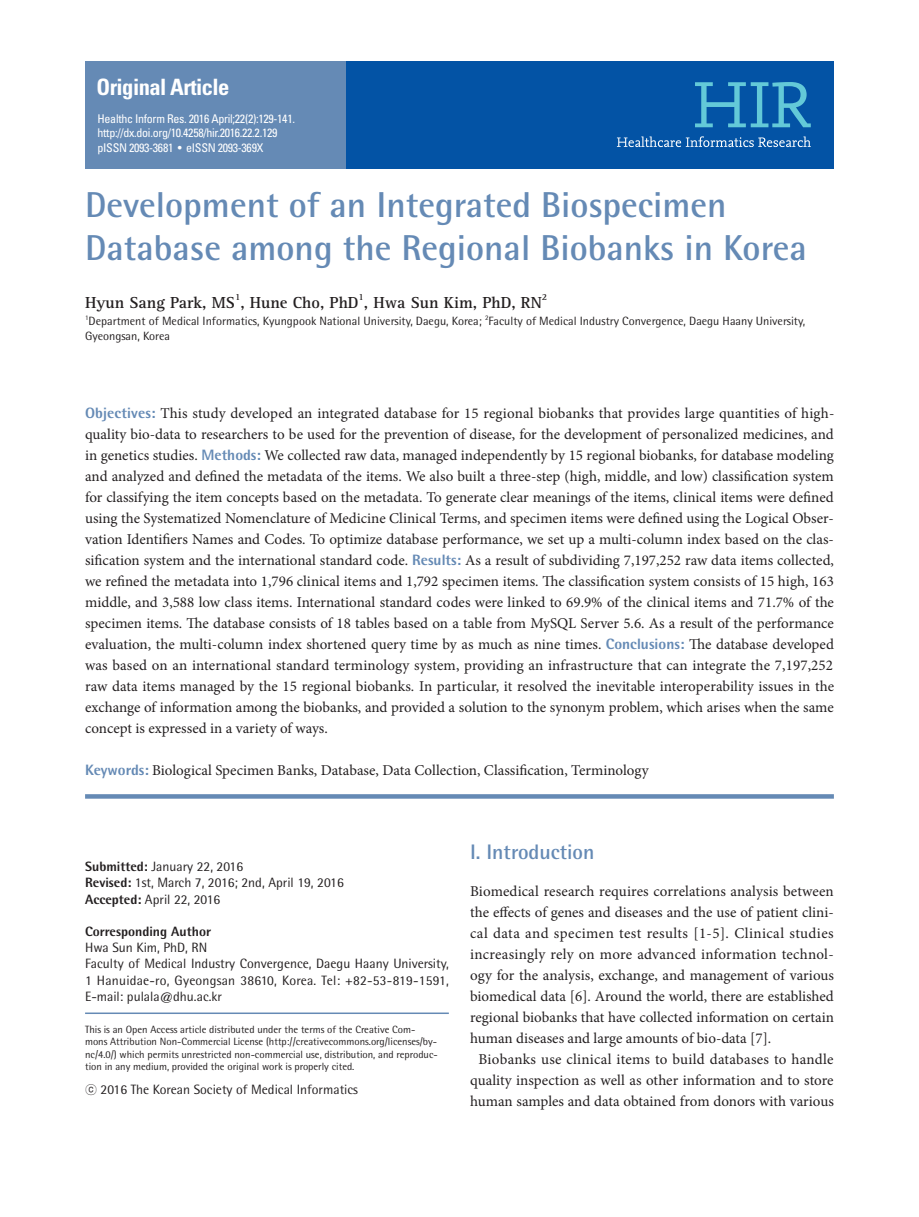
<style>
.page{position:relative;width:919px;height:1217px;background:#fff}
.page>*{position:absolute;margin:0;border:0;box-sizing:border-box;transform-origin:0 0}
.t1{font:700 36px/43.2px "Rotis Semi Sans Std";color:#658ab5}
.t2{font:700 condensed 22.5px "Univers LT Std";letter-spacing:-.025em;color:#fff}
.t3{font:700 21px "Rotis Semi Sans Std";color:#658ab5}
.t4{font:700 16.5px "Rotis Serif Std";color:#231f20}
.t5{font:15px/21px "Minion Pro";color:#231f20;text-align:justify}
.t6{font:15px "Minion Pro";letter-spacing:.025em;color:#231f20}
.t7{font:13.5px/16.2px "Rotis Semi Sans Std";color:#231f20}
.t8{font:800 13.5px "Rotis Semi Sans Std";color:#231f20}
.t9{font:12px "Rotis Semi Sans Std";color:#231f20}
.t10{font:condensed 12px/14.4px "Univers LT Std";letter-spacing:-.025em;color:#fff}
.t11{font:10.5px/12.6px "Rotis Semi Sans Std";color:#231f20}
.t12{font:700 9.6px "Rotis Serif Std";color:#231f20}
.t13{font:7.05px "Rotis Semi Sans Std";color:#231f20}
.s1{font-family:"Rotis Semi Sans Std";font-weight:800;color:#658ab5}
.s2{font-weight:800}
.s3{font-family:"Gulim";font-size:12px}
</style>
<div class="page">
<div style="left:85px;top:61px;width:748px;height:107px;background:#0353a5"></div>
<div style="left:85px;top:61px;width:260px;height:107px;background:#658ab5"></div>
<svg style="left:695px;top:82px;width:115px;height:45px"></svg>
<svg style="left:617px;top:136px;width:193px;height:11px"></svg>
<svg style="left:85px;top:794px;width:748px;height:4px;background:#6c8fb8"></svg>
<hr style="left:85px;top:1012px;width:364px;height:1px;background:#658ab5">
<h2 class="t2" style="left:96px;top:73px;width:134px">Original Article</h2>
<p class="t10" style="left:97px;top:111px;width:199px">Healthc Inform Res. 2016 April;22(2):129-141. http://dx.doi.org/10.4258/hir.2016.22.2.129 pISSN 2093-3681 • eISSN 2093-369X</p>
<h1 class="t1" style="left:85px;top:183px;width:723px">Development of an Integrated Biospecimen<br>Database among the Regional Biobanks in Korea</h1>
<p class="t4" style="left:85px;top:292px;width:458px">Hyun Sang Park, MS , Hune Cho, PhD , Hwa Sun Kim, PhD, RN</p>
<p class="t12" style="left:235px;top:291px;width:7px">1</p>
<p class="t12" style="left:358px;top:291px;width:7px">1</p>
<p class="t12" style="left:541px;top:291px;width:7px">2</p>
<p class="t13" style="left:85px;top:313px;width:5px">1</p>
<p class="t9" style="left:89px;top:314px;width:395px">Department of Medical Informatics, Kyungpook National University, Daegu, Korea;</p>
<p class="t13" style="left:485px;top:313px;width:5px">2</p>
<p class="t9" style="left:488px;top:314px;width:318px">Faculty of Medical Industry Convergence, Daegu Haany University,</p>
<p class="t9" style="left:85px;top:328px;width:86px">Gyeongsan, Korea</p>
<p class="t5" style="left:85px;top:402px;width:750px"><span class="s1">Objectives:</span> This study developed an integrated database for 15 regional biobanks that provides large quantities of high&shy;quality bio-data to researchers to be used for the prevention of disease, for the development of personalized medicines, and in genetics studies. <span class="s1">Methods:</span> We collected raw data, managed independently by 15 regional biobanks, for database modeling and analyzed and defined the metadata of the items. We also built a three-step (high, middle, and low) classification system for classifying the item concepts based on the metadata. To generate clear meanings of the items, clinical items were defined using the Systematized Nomenclature of Medicine Clinical Terms, and specimen items were defined using the Logical Obser&shy;vation Identifiers Names and Codes. To optimize database performance, we set up a multi-column index based on the clas&shy;sification system and the international standard code. <span class="s1">Results:</span> As a result of subdividing 7,197,252 raw data items collected, we refined the metadata into 1,796 clinical items and 1,792 specimen items. The classification system consists of 15 high, 163 middle, and 3,588 low class items. International standard codes were linked to 69.9% of the clinical items and 71.7% of the specimen items. The database consists of 18 tables based on a table from MySQL Server 5.6. As a result of the performance evaluation, the multi-column index shortened query time by as much as nine times. <span class="s1">Conclusions:</span> The database developed was based on an international standard terminology system, providing an infrastructure that can integrate the 7,197,252 raw data items managed by the 15 regional biobanks. In particular, it resolved the inevitable interoperability issues in the exchange of information among the biobanks, and provided a solution to the synonym problem, which arises when the same concept is expressed in a variety of ways.</p>
<p class="t5" style="left:85px;top:759px;width:565px"><span class="s1">Keywords:</span> Biological Specimen Banks, Database, Data Collection, Classification, Terminology</p>
<p class="t7" style="left:85px;top:858px;width:260px"><span class="s2">Submitted:</span> January 22, 2016<br><span class="s2">Revised:</span> 1st, March 7, 2016; 2nd, April 19, 2016<br><span class="s2">Accepted:</span> April 22, 2016</p>
<p class="t8" style="left:85px;top:922px;width:127px">Corresponding Author</p>
<p class="t7" style="left:85px;top:939px;width:365px">Hwa Sun Kim, PhD, RN<br>Faculty of Medical Industry Convergence, Daegu Haany University, 1 Hanuidae-ro, Gyeongsan 38610, Korea. Tel: +82-53-819-1591, E-mail: pulala@dhu.ac.kr</p>
<p class="t11" style="left:85px;top:1022px;width:354px">This is an Open Access article distributed under the terms of the Creative Com&shy;mons Attribution Non-Commercial License (http://creativecommons.org/licenses/by&shy;nc/4.0/) which permits unrestricted non-commercial use, distribution, and reproduc&shy;tion in any medium, provided the original work is properly cited.</p>
<p class="t7" style="left:85px;top:1081px;width:274px"><span class="s3">ⓒ</span> 2016 The Korean Society of Medical Informatics</p>
<h3 class="t3" style="left:470px;top:838px;width:126px">I. Introduction</h3>
<p class="t5" style="left:470px;top:880px;width:365px">Biomedical research requires correlations analysis between</p>
<p class="t5" style="left:470px;top:901px;width:365px">the effects of genes and diseases and the use of patient clini-</p>
<p class="t6" style="left:470px;top:922px;width:365px">cal data and specimen test results [1-5]. Clinical studies</p>
<p class="t5" style="left:470px;top:943px;width:365px">increasingly rely on more advanced information technol-</p>
<p class="t5" style="left:470px;top:964px;width:365px">ogy for the analysis, exchange, and management of various</p>
<p class="t5" style="left:470px;top:985px;width:365px">biomedical data [6]. Around the world, there are established</p>
<p class="t5" style="left:470px;top:1006px;width:365px">regional biobanks that have collected information on certain</p>
<p class="t5" style="left:470px;top:1027px;width:302px">human diseases and large amounts of bio-data [7].</p>
<p class="t5" style="left:478px;top:1048px;width:356px">Biobanks use clinical items to build databases to handle</p>
<p class="t5" style="left:470px;top:1069px;width:365px">quality inspection as well as other information and to store</p>
<p class="t5" style="left:470px;top:1090px;width:365px">human samples and data obtained from donors with various</p>
</div>
